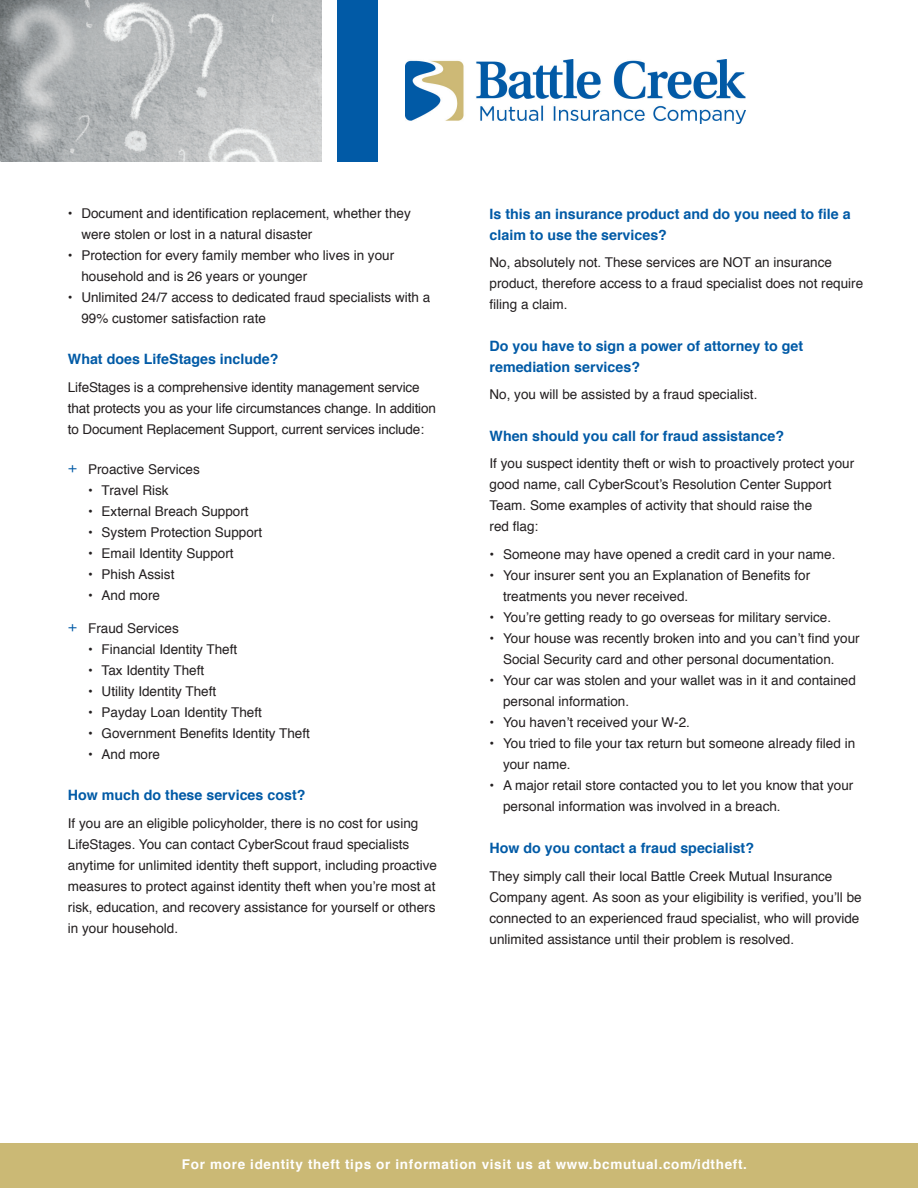
<style>
.page{position:relative;width:918px;height:1188px;background:#fff}
.page>*{position:absolute;margin:0;border:0;box-sizing:border-box;transform-origin:0 0}
.t1{font:700 14.25px/21px "Helvetica";color:#015aa6}
.t2{font:13.5px/21px "Helvetica";color:#231f20}
.t3{font:700 13.5px "Helvetica";letter-spacing:.05em;color:#fff}
.s1{font-family:"Verb";font-size:15.75px;color:#015aa6}
</style>
<div class="page">
<div style="left:338px;top:0;width:40px;height:162px;background:#015aa6"></div>
<img style="left:0;top:0;width:321px;height:162px">
<div style="left:0;top:1143px;width:918px;height:45px;background:#cbb975"></div>
<img style="left:405px;top:59px;width:341px;height:64px">
<p class="t2" style="left:81px;top:203px;width:331px;text-indent:-14px">• Document and identification replacement, whether they were stolen or lost in a natural disaster</p>
<p class="t2" style="left:81px;top:245px;width:314px;text-indent:-14px">• Protection for every family member who lives in your household and is 26 years or younger</p>
<p class="t2" style="left:81px;top:287px;width:350px;text-indent:-14px">• Unlimited 24/7 access to dedicated fraud specialists with a<br>99% customer satisfaction rate</p>
<p class="t1" style="left:68px;top:349px;width:212px">What does LifeStages include?</p>
<p class="t2" style="left:68px;top:377px;width:370px">LifeStages is a comprehensive identity management service that protects you as your life circumstances change. In addition to Document Replacement Support, current services include:</p>
<p class="t2" style="left:68px;top:459px;width:134px"><span class="s1">+</span> Proactive Services</p>
<p class="t2" style="left:88px;top:480px;width:82px">• Travel Risk</p>
<p class="t2" style="left:88px;top:501px;width:162px">• External Breach Support</p>
<p class="t2" style="left:88px;top:522px;width:176px">• System Protection Support</p>
<p class="t2" style="left:88px;top:543px;width:147px">• Email Identity Support</p>
<p class="t2" style="left:88px;top:564px;width:88px">• Phish Assist</p>
<p class="t2" style="left:88px;top:585px;width:74px">• And more</p>
<p class="t2" style="left:68px;top:618px;width:113px"><span class="s1">+</span> Fraud Services</p>
<p class="t2" style="left:88px;top:639px;width:151px">• Financial Identity Theft</p>
<p class="t2" style="left:88px;top:660px;width:118px">• Tax Identity Theft</p>
<p class="t2" style="left:88px;top:681px;width:130px">• Utility Identity Theft</p>
<p class="t2" style="left:88px;top:702px;width:175px">• Payday Loan Identity Theft</p>
<p class="t2" style="left:88px;top:723px;width:223px">• Government Benefits Identity Theft</p>
<p class="t2" style="left:88px;top:744px;width:74px">• And more</p>
<p class="t1" style="left:68px;top:785px;width:239px">How much do these services cost?</p>
<p class="t2" style="left:68px;top:813px;width:371px">If you are an eligible policyholder, there is no cost for using LifeStages. You can contact CyberScout fraud specialists anytime for unlimited identity theft support, including proactive measures to protect against identity theft when you’re most at risk, education, and recovery assistance for yourself or others in your household.</p>
<p class="t1" style="left:490px;top:203px;width:363px">Is this an insurance product and do you need to file a claim to use the services?</p>
<p class="t2" style="left:490px;top:252px;width:375px">No, absolutely not. These services are NOT an insurance product, therefore access to a fraud specialist does not require filing a claim.</p>
<p class="t1" style="left:490px;top:335px;width:315px">Do you have to sign a power of attorney to get remediation services?</p>
<p class="t2" style="left:490px;top:384px;width:269px">No, you will be assisted by a fraud specialist.</p>
<p class="t1" style="left:490px;top:425px;width:296px">When should you call for fraud assistance?</p>
<p class="t2" style="left:490px;top:453px;width:366px">If you suspect identity theft or wish to proactively protect your good name, call CyberScout’s Resolution Center Support Team. Some examples of activity that should raise the<br>red flag:</p>
<p class="t2" style="left:490px;top:544px;width:347px">• Someone may have opened a credit card in your name.</p>
<p class="t2" style="left:503px;top:565px;width:309px;text-indent:-14px">• Your insurer sent you an Explanation of Benefits for treatments you never received.</p>
<p class="t2" style="left:490px;top:607px;width:343px">• You’re getting ready to go overseas for military service.</p>
<p class="t2" style="left:503px;top:628px;width:358px;text-indent:-14px">• Your house was recently broken into and you can’t find your<br>Social Security card and other personal documentation.</p>
<p class="t2" style="left:503px;top:670px;width:354px;text-indent:-14px">• Your car was stolen and your wallet was in it and contained personal information.</p>
<p class="t2" style="left:490px;top:712px;width:202px">• You haven’t received your W-2.</p>
<p class="t2" style="left:503px;top:733px;width:354px;text-indent:-14px">• You tried to file your tax return but someone already filed in your name.</p>
<p class="t2" style="left:503px;top:775px;width:352px;text-indent:-14px">• A major retail store contacted you to let you know that your personal information was involved in a breach.</p>
<p class="t1" style="left:490px;top:838px;width:266px">How do you contact a fraud specialist?</p>
<p class="t2" style="left:490px;top:866px;width:374px">They simply call their local Battle Creek Mutual Insurance Company agent. As soon as your eligibility is verified, you’ll be connected to an experienced fraud specialist, who will provide unlimited assistance until their problem is resolved.</p>
<p class="t3" style="left:182px;top:1154px;width:567px">For more identity theft tips or information visit us at www.bcmutual.com/idtheft.</p>
</div>
